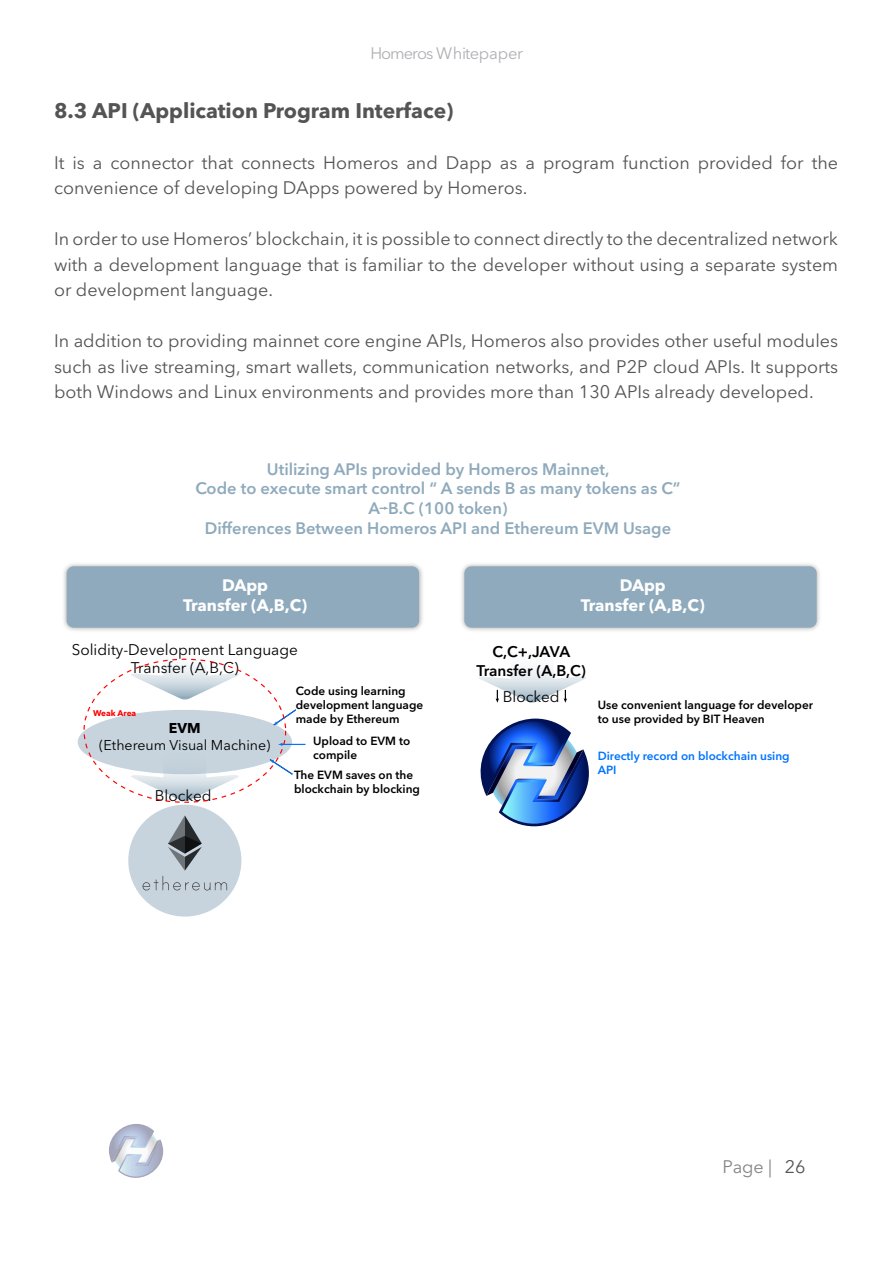
<style>
.page{position:relative;width:893px;height:1263px;background:#fff}
.page>*{position:absolute;margin:0;border:0;box-sizing:border-box;transform-origin:0 0}
.t1{font:700 21px "Avenir Next LT Pro";color:#545454}
.t2{font:18px/25.5px "Avenir Next LT Pro";color:#545454;text-align:justify}
.t3{font:18px "Avenir Next LT Pro";color:#848484}
.t4{font:600 16.5px/19.8px "Avenir Next LT Pro";color:#8faabc;text-align:center}
.t5{font:700 16.5px/19.8px "Avenir Next LT Pro";color:#fff;text-align:center}
.t6{font:16.5px "Avenir Next LT Pro";letter-spacing:-.035em;color:#afb0b4}
.t7{font:15.3px/18.5px "Avenir Next LT Pro";color:#000;text-align:center}
.t8{font:600 15.3px/18.5px "Avenir Next LT Pro";color:#000;text-align:center}
.t9{font:14.1px/17px "Avenir Next LT Pro";color:#000;text-align:center}
.t10{font:600 11.85px/14.1px "Avenir Next LT Pro";color:#000}
.t11{font:600 11.85px/14.1px "Avenir Next LT Pro";color:#0074ff}
.t12{font:700 8.25px "Avenir Next LT Pro";letter-spacing:-.005em;color:#f00}
.s1{font-weight:700}
</style>
<div class="page">
<svg style="left:109px;top:1124px;width:54px;height:54px"></svg>
<svg style="left:129px;top:658px;width:111px;height:42px"></svg>
<svg style="left:129px;top:769px;width:111px;height:32px"></svg>
<img style="left:63px;top:564px;width:360px;height:67px">
<div style="left:67px;top:566px;width:352px;height:62px;background:#8faabc;border-radius:7px"></div>
<img style="left:461px;top:564px;width:359px;height:67px">
<div style="left:464px;top:566px;width:353px;height:62px;background:#8faabc;border-radius:7px"></div>
<div style="left:78px;top:710px;width:214px;height:64px;background:#c7d4dd;border-radius:50%"></div>
<div style="left:128px;top:805px;width:113px;height:111px;background:#c7d4dd;border-radius:50%"></div>
<svg style="left:143px;top:815px;width:84px;height:75px"></svg>
<svg style="left:480px;top:718px;width:109px;height:109px"></svg>
<svg style="left:274px;top:708px;width:22px;height:17px"></svg>
<svg style="left:279px;top:743px;width:26px;height:3px"></svg>
<svg style="left:270px;top:759px;width:23px;height:16px"></svg>
<svg style="left:380px;top:506px;width:8px;height:4px"></svg>
<svg style="left:479px;top:668px;width:107px;height:35px"></svg>
<p class="t6" style="left:370px;top:43px;width:154px">Homeros Whitepaper</p>
<p class="t1" style="left:54px;top:97px;width:401px">8.3 API (Application Program Interface)</p>
<p class="t2" style="left:54px;top:150px;width:786px">It is a connector that connects Homeros and Dapp as a program function provided for the convenience of developing DApps powered by Homeros.</p>
<p class="t2" style="left:54px;top:226px;width:786px">In order to use Homeros’ blockchain, it is possible to connect directly to the decentralized network with a development language that is familiar to the developer without using a separate system or development language.</p>
<p class="t2" style="left:54px;top:328px;width:786px">In addition to providing mainnet core engine APIs, Homeros also provides other useful modules such as live streaming, smart wallets, communication networks, and P2P cloud APIs. It supports both Windows and Linux environments and provides more than 130 APIs already developed.</p>
<p class="t4" style="left:195px;top:459px;width:487px">Utilizing APIs provided by Homeros Mainnet,<br>Code to execute smart control “ A sends B as many tokens as C” A B.C (100 token)<br>Differences Between Homeros API and Ethereum EVM Usage</p>
<p class="t5" style="left:183px;top:575px;width:125px">DApp<br>Transfer (A,B,C)</p>
<p class="t5" style="left:581px;top:575px;width:125px">DApp<br>Transfer (A,B,C)</p>
<p class="t7" style="left:72px;top:640px;width:228px">Solidity-Development Language<br>Transfer (A,B,C)</p>
<p class="t8" style="left:476px;top:643px;width:111px">C,C+,JAVA<br>Transfer (A,B,C)</p>
<p class="t7" style="left:503px;top:687px;width:58px">Blocked</p>
<p class="t10" style="left:296px;top:684px;width:129px">Code using learning development language made by Ethereum</p>
<p class="t12" style="left:93px;top:708px;width:45px">Weak Area</p>
<p class="t9" style="left:99px;top:720px;width:173px"><span class="s1">EVM<br></span>(Ethereum Visual Machine)</p>
<p class="t10" style="left:313px;top:733px;width:99px">Upload to EVM to compile</p>
<p class="t7" style="left:155px;top:787px;width:58px">Blocked</p>
<p class="t10" style="left:294px;top:768px;width:128px">The EVM saves on the blockchain by blocking</p>
<p class="t10" style="left:598px;top:697px;width:217px">Use convenient language for developer to use provided by BIT Heaven</p>
<p class="t11" style="left:598px;top:749px;width:193px">Directly record on blockchain using<br>API</p>
<p class="t3" style="left:722px;top:1156px;width:51px">Page |</p>
<p class="t2" style="left:785px;top:1154px;width:22px">26</p>
</div>
